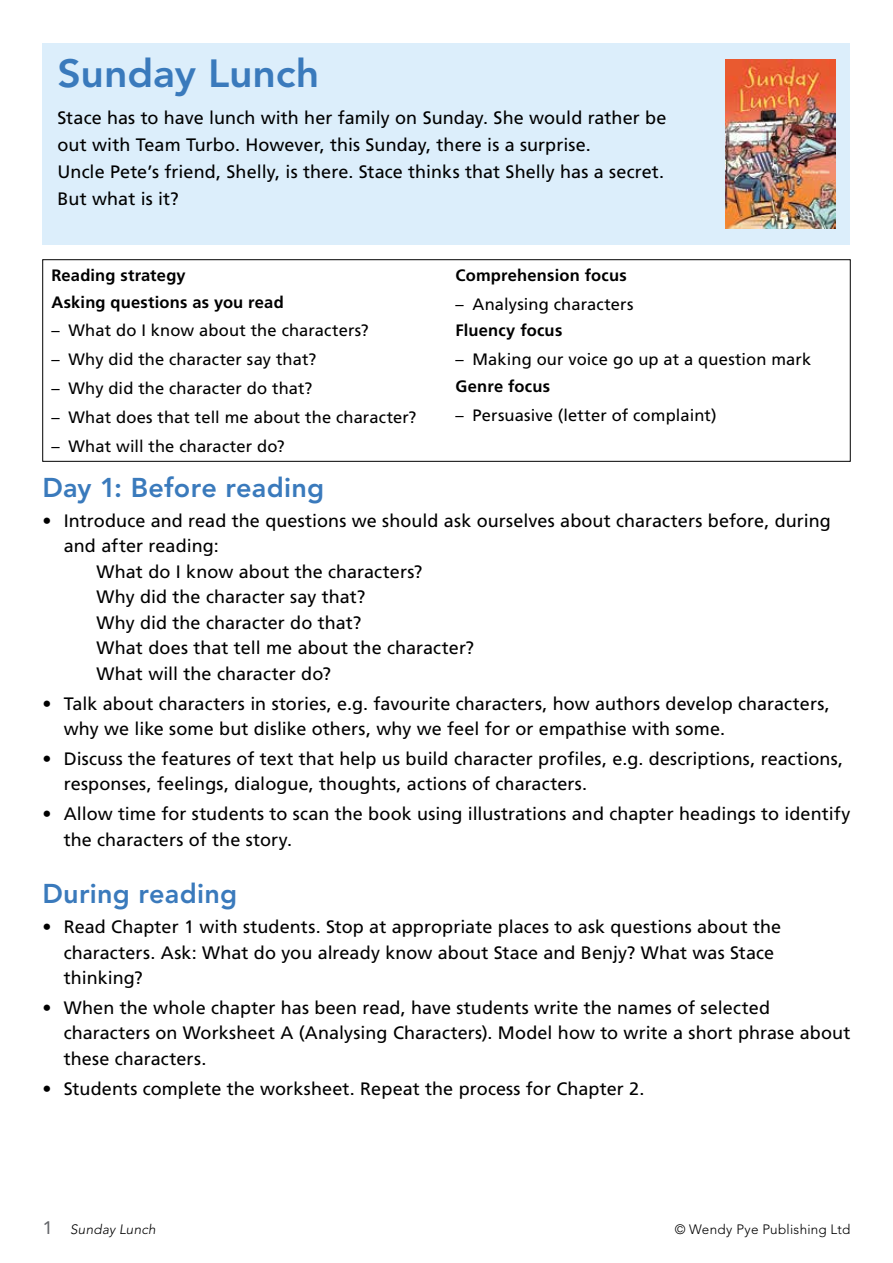
<style>
.page{position:relative;width:893px;height:1263px;background:#fff}
.page>*{position:absolute;margin:0;border:0;box-sizing:border-box;transform-origin:0 0}
.t1{font:800 39px "Avenir LT Std";letter-spacing:-.005em;color:#3a7abc;scale:1.05 1}
.t2{font:800 27px "Avenir LT Std";letter-spacing:.01em;color:#3a7abc}
.t3{font:18px/25.5px "Frutiger LT Std";letter-spacing:.005em;color:#000}
.t4{font:16.5px "Frutiger LT Std";letter-spacing:.005em;color:#000}
.t5{font:700 16.5px/26.7px "Frutiger LT Std";letter-spacing:.01em;color:#000}
.t6{font:300 13.5px "Avenir LT Std";letter-spacing:.02em;color:#000}
.t7{font:italic 300 13.5px "Avenir LT Std";letter-spacing:.02em;color:#000}
.s1{font-weight:400;font-style:normal;font-size:18px;color:#636569}
</style>
<div class="page">
<div style="left:43px;top:43px;width:807px;height:201px;background:#dceefb"></div>
<img style="left:725px;top:59px;width:110px;height:170px">
<div style="left:43px;top:259px;width:807px;height:202px;border:1px solid #000"></div>
<h1 class="t1" style="left:58px;top:50px;width:251px">Sunday Lunch</h1>
<p class="t3" style="left:58px;top:104px;width:611px;line-height:27px">Stace has to have lunch with her family on Sunday. She would rather be out with Team Turbo. However, this Sunday, there is a surprise.<br>Uncle Pete’s friend, Shelly, is there. Stace thinks that Shelly has a secret.<br>But what is it?</p>
<p class="t5" style="left:51px;top:262px;width:234px">Reading strategy<br>Asking questions as you read</p>
<p class="t4" style="left:51px;top:321px;width:319px">– What do I know about the characters?</p>
<p class="t4" style="left:51px;top:350px;width:266px">– Why did the character say that?</p>
<p class="t4" style="left:51px;top:379px;width:263px">– Why did the character do that?</p>
<p class="t4" style="left:51px;top:408px;width:367px">– What does that tell me about the character?</p>
<p class="t4" style="left:51px;top:436px;width:235px">– What will the character do?</p>
<p class="t5" style="left:455px;top:262px;width:173px">Comprehension focus</p>
<p class="t4" style="left:455px;top:294px;width:179px">– Analysing characters</p>
<p class="t5" style="left:455px;top:317px;width:108px">Fluency focus</p>
<p class="t4" style="left:455px;top:350px;width:357px">– Making our voice go up at a question mark</p>
<p class="t5" style="left:455px;top:373px;width:96px">Genre focus</p>
<p class="t4" style="left:455px;top:405px;width:263px">– Persuasive (letter of complaint)</p>
<h2 class="t2" style="left:43px;top:472px;width:283px">Day 1: Before reading</h2>
<p class="t3" style="left:43px;top:508px;width:790px">• Introduce and read the questions we should ask ourselves about characters before, during</p>
<p class="t3" style="left:64px;top:533px;width:156px">and after reading:</p>
<p class="t3" style="left:97px;top:559px;width:327px">What do I know about the characters?</p>
<p class="t3" style="left:97px;top:584px;width:270px">Why did the character say that?</p>
<p class="t3" style="left:97px;top:610px;width:266px">Why did the character do that?</p>
<p class="t3" style="left:97px;top:635px;width:379px">What does that tell me about the character?</p>
<p class="t3" style="left:97px;top:661px;width:236px">What will the character do?</p>
<p class="t3" style="left:64px;top:690px;width:768px;text-indent:-21px">• Talk about characters in stories, e.g. favourite characters, how authors develop characters, why we like some but dislike others, why we feel for or empathise with some.</p>
<p class="t3" style="left:64px;top:746px;width:781px;text-indent:-21px">• Discuss the features of text that help us build character profiles, e.g. descriptions, reactions, responses, feelings, dialogue, thoughts, actions of characters.</p>
<p class="t3" style="left:64px;top:801px;width:788px;text-indent:-21px">• Allow time for students to scan the book using illustrations and chapter headings to identify the characters of the story.</p>
<h2 class="t2" style="left:43px;top:878px;width:196px">During reading</h2>
<p class="t3" style="left:64px;top:914px;width:719px;text-indent:-21px">• Read Chapter 1 with students. Stop at appropriate places to ask questions about the characters. Ask: What do you already know about Stace and Benjy? What was Stace thinking?</p>
<p class="t3" style="left:64px;top:995px;width:788px;text-indent:-21px">• When the whole chapter has been read, have students write the names of selected characters on Worksheet A (Analysing Characters). Model how to write a short phrase about these characters.</p>
<p class="t3" style="left:43px;top:1076px;width:603px">• Students complete the worksheet. Repeat the process for Chapter 2.</p>
<p class="t7" style="left:43px;top:1222px;width:115px"><span class="s1">1</span> Sunday Lunch</p>
<p class="t6" style="left:675px;top:1221px;width:177px">© Wendy Pye Publishing Ltd</p>
</div>
